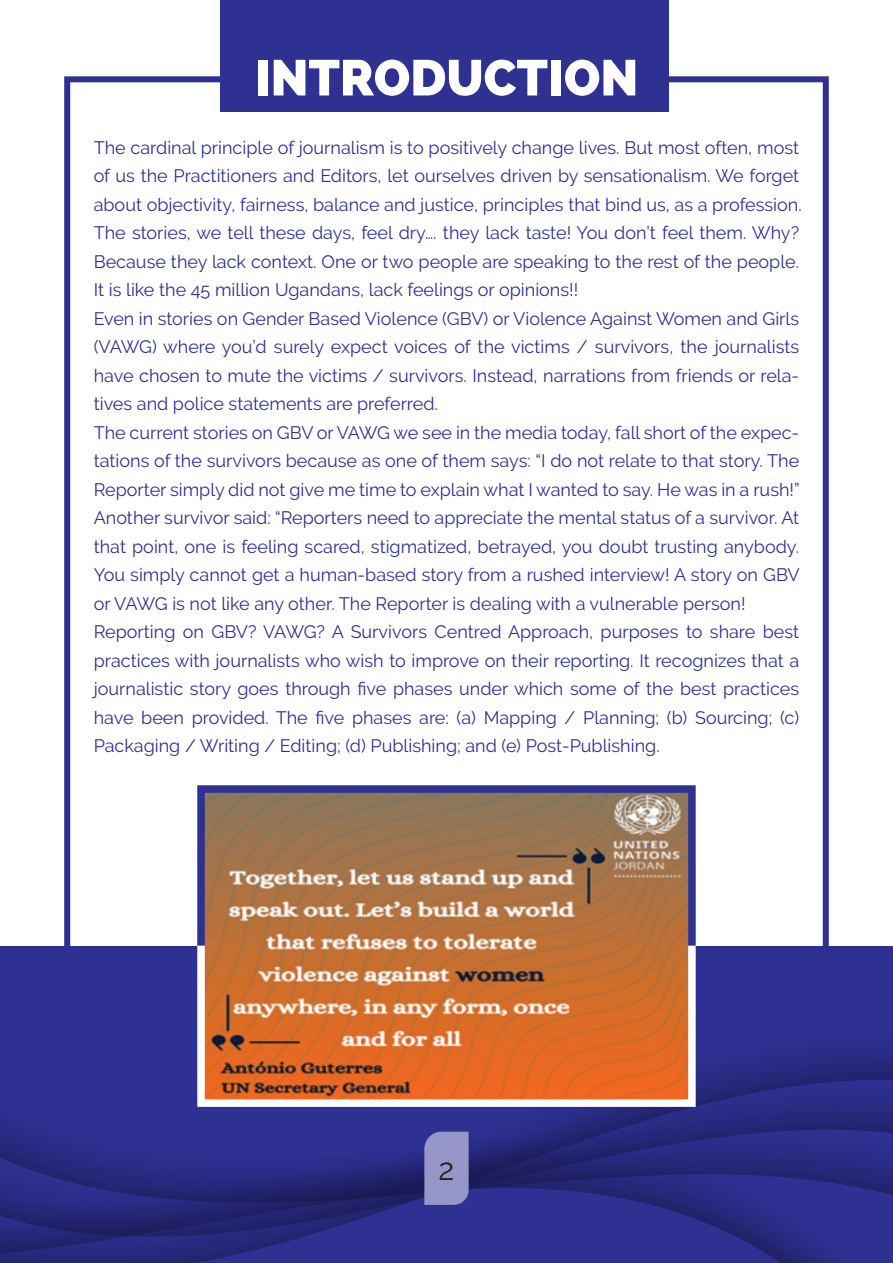
<style>
.page{position:relative;width:893px;height:1263px;background:#fff}
.page>*{position:absolute;margin:0;border:0;box-sizing:border-box;transform-origin:0 0}
.t1{font:800 50.25px "Raleway";color:#fff}
.t2{font:30.45px "Raleway";color:#231f20}
.t3{font:18px/28.5px "Raleway";color:#2e3092}
</style>
<div class="page">
<div style="left:220px;top:0;width:449px;height:112px;background:#2e3092"></div>
<svg style="left:0;top:863px;width:893px;height:400px;background:#474997"></svg>
<svg style="left:424px;top:1132px;width:45px;height:73px;background:#9091c4"></svg>
<img style="left:206px;top:794px;width:481px;height:304px">
<div style="left:197px;top:785px;width:499px;height:165px;border:8px solid #2e3092"></div>
<div style="left:197px;top:942px;width:499px;height:165px;border:8px solid #fff"></div>
<h1 class="t1" style="left:255px;top:49px;width:385px">INTRODUCTION</h1>
<p class="t3" style="left:94px;top:133px;width:710px">The cardinal principle of journalism is to positively change lives. But most often, most of us the Practitioners and Editors, let ourselves driven by sensationalism. We forget about objectivity, fairness, balance and justice, principles that bind us, as a profession.<br>The stories, we tell these days, feel dry…. they lack taste! You don’t feel them. Why?<br>Because they lack context. One or two people are speaking to the rest of the people.<br>It is like the 45 million Ugandans, lack feelings or opinions!!<br>Even in stories on Gender Based Violence (GBV) or Violence Against Women and Girls (VAWG) where you’d surely expect voices of the victims / survivors, the journalists have chosen to mute the victims / survivors. Instead, narrations from friends or rela&shy;tives and police statements are preferred.<br>The current stories on GBV or VAWG we see in the media today, fall short of the expec&shy;tations of the survivors because as one of them says: “I do not relate to that story. The Reporter simply did not give me time to explain what I wanted to say. He was in a rush!” Another survivor said: “Reporters need to appreciate the mental status of a survivor. At that point, one is feeling scared, stigmatized, betrayed, you doubt trusting anybody.<br>You simply cannot get a human-based story from a rushed interview! A story on GBV or VAWG is not like any other. The Reporter is dealing with a vulnerable person!<br>Reporting on GBV? VAWG? A Survivors Centred Approach, purposes to share best practices with journalists who wish to improve on their reporting. It recognizes that a journalistic story goes through five phases under which some of the best practices have been provided. The five phases are: (a) Mapping / Planning; (b) Sourcing; (c)<br>Packaging / Writing / Editing; (d) Publishing; and (e) Post-Publishing.</p>
<h2 class="t2" style="left:439px;top:1152px;width:17px">2</h2>
</div>
